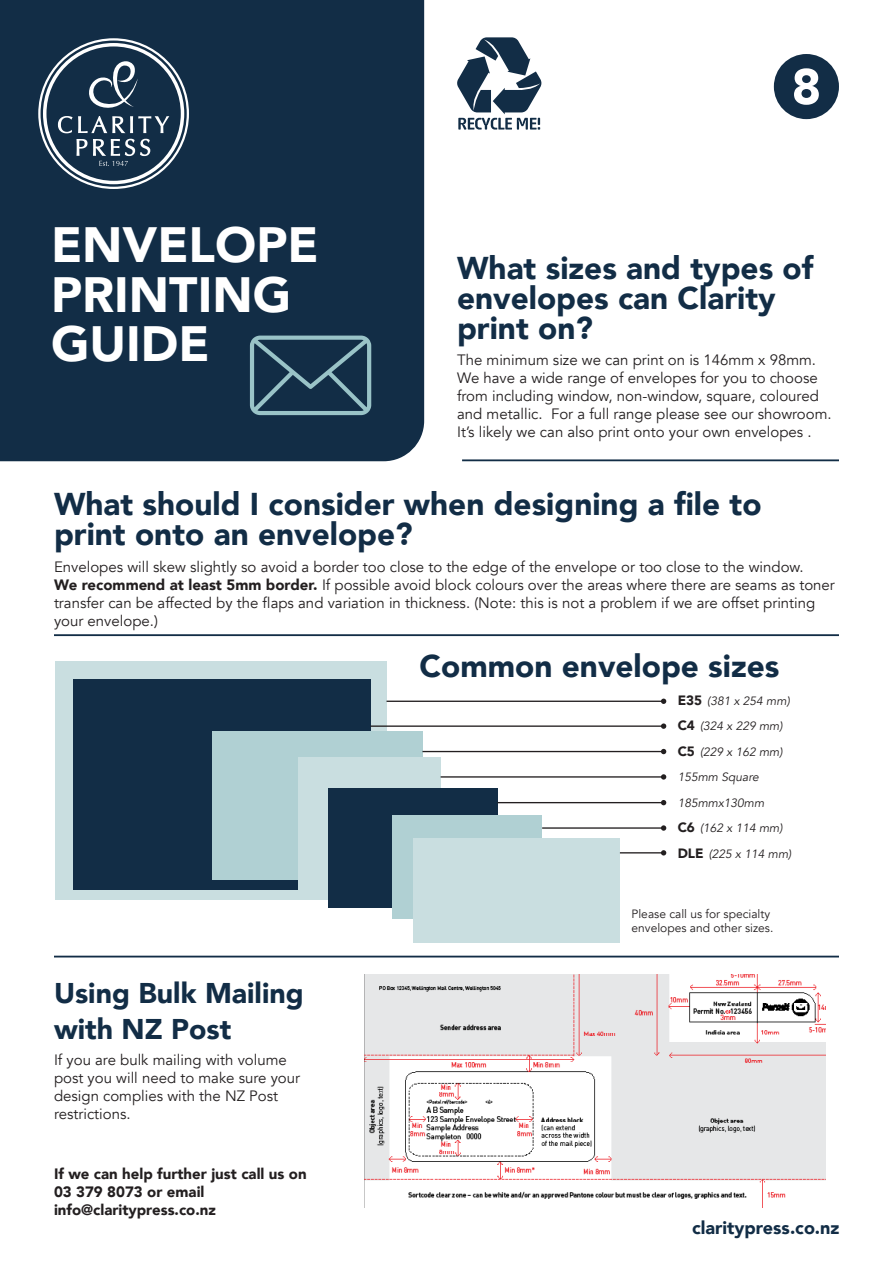
<style>
.page{position:relative;width:893px;height:1263px;background:#fff}
.page>*{position:absolute;margin:0;border:0;box-sizing:border-box;transform-origin:0 0}
.t1{font:900 49.5px "Avenir";color:#fff}
.t2{font:900 31.5px/30px "Avenir";color:#122d46}
.t3{font:900 28.5px "Avenir";color:#122d46}
.t4{font:900 18px "Avenir";color:#122d46}
.t5{font:15px/18px "Avenir";color:#231f20}
.t6{font:900 15px "Avenir";color:#231f20}
.t7{font:italic 12px "Avenir";color:#231f20}
.t8{font:12px "Avenir";color:#231f20}
.s1{font-weight:900}
.s2{font-weight:900;font-style:normal;font-size:13.5px}
</style>
<div class="page">
<div style="left:55px;top:661px;width:332px;height:238px;background:#c9dee0"></div>
<div style="left:0;top:0;width:424px;height:461px;background:#122d46"></div>
<div style="left:774px;top:54px;width:65px;height:65px;background:#122d46;border-radius:50%"></div>
<hr style="left:462px;top:459px;width:377px;height:2px;background:#122d46">
<hr style="left:54px;top:634px;width:785px;height:2px;background:#122d46">
<img style="left:364px;top:974px;width:461px;height:234px">
<svg style="left:250px;top:336px;width:121px;height:79px;background:#345367"></svg>
<div style="left:73px;top:680px;width:298px;height:210px;background:#122d46"></div>
<div style="left:212px;top:731px;width:210px;height:149px;background:#b0d0d3"></div>
<div style="left:298px;top:757px;width:143px;height:142px;background:#c9dee0"></div>
<hr style="left:371px;top:725px;width:293px;height:2px;background:#231f20">
<svg style="left:661px;top:723px;width:5px;height:6px"></svg>
<hr style="left:387px;top:701px;width:277px;height:1px;background:#231f20">
<svg style="left:661px;top:699px;width:5px;height:5px"></svg>
<hr style="left:422px;top:751px;width:242px;height:1px;background:#231f20">
<svg style="left:661px;top:749px;width:5px;height:5px"></svg>
<hr style="left:441px;top:776px;width:223px;height:2px;background:#231f20">
<svg style="left:661px;top:774px;width:5px;height:6px"></svg>
<div style="left:328px;top:788px;width:169px;height:119px;background:#122d46"></div>
<div style="left:392px;top:815px;width:150px;height:104px;background:#b0d0d3"></div>
<div style="left:413px;top:838px;width:207px;height:105px;background:#c9dee0"></div>
<hr style="left:542px;top:827px;width:122px;height:2px;background:#231f20">
<svg style="left:661px;top:825px;width:5px;height:6px"></svg>
<hr style="left:497px;top:802px;width:167px;height:1px;background:#231f20">
<svg style="left:661px;top:800px;width:5px;height:5px"></svg>
<hr style="left:620px;top:852px;width:44px;height:1px;background:#231f20">
<svg style="left:661px;top:850px;width:5px;height:5px"></svg>
<svg style="left:794px;top:68px;width:25px;height:37px"></svg>
<svg style="left:457px;top:37px;width:85px;height:93px"></svg>
<hr style="left:54px;top:956px;width:785px;height:1px;background:#122d46">
<svg style="left:38px;top:38px;width:151px;height:151px;background:#3c5267"></svg>
<p class="t1" style="left:51px;top:202px;width:269px">ENVELOPE</p>
<p class="t1" style="left:51px;top:252px;width:242px">PRINTING</p>
<p class="t1" style="left:51px;top:301px;width:160px">GUIDE</p>
<p class="t2" style="left:457px;top:252px;width:358px">What sizes and types of envelopes can Clarity print on?</p>
<p class="t5" style="left:457px;top:352px;width:376px">The minimum size we can print on is 146mm x 98mm.<br>We have a wide range of envelopes for you to choose from including window, non-window, square, coloured and metallic. For a full range please see our showroom.<br>It’s likely we can also print onto your own envelopes .</p>
<p class="t2" style="left:54px;top:489px;width:709px">What should I consider when designing a file to print onto an envelope?</p>
<p class="t5" style="left:54px;top:558px;width:782px">Envelopes will skew slightly so avoid a border too close to the edge of the envelope or too close to the window.<br><span class="s1">We recommend at least 5mm border.</span> If possible avoid block colours over the areas where there are seams as toner transfer can be affected by the flaps and variation in thickness. (Note: this is not a problem if we are offset printing your envelope.)</p>
<p class="t2" style="left:420px;top:650px;width:361px">Common envelope sizes</p>
<p class="t7" style="left:678px;top:694px;width:114px"><span class="s2">E35</span> (381 x 254 mm)</p>
<p class="t7" style="left:678px;top:719px;width:106px"><span class="s2">C4</span> (324 x 229 mm)</p>
<p class="t7" style="left:678px;top:745px;width:106px"><span class="s2">C5</span> (229 x 162 mm)</p>
<p class="t7" style="left:678px;top:770px;width:83px">155mm Square</p>
<p class="t7" style="left:678px;top:796px;width:88px">185mmx130mm</p>
<p class="t7" style="left:678px;top:821px;width:106px"><span class="s2">C6</span> (162 x 114 mm)</p>
<p class="t7" style="left:678px;top:847px;width:115px"><span class="s2">DLE</span> (225 x 114 mm)</p>
<p class="t3" style="left:54px;top:969px;width:251px">Using Bulk Mailing</p>
<p class="t3" style="left:54px;top:1004px;width:179px">with NZ Post</p>
<p class="t5" style="left:54px;top:1051px;width:248px">If you are bulk mailing with volume post you will need to make sure your design complies with the NZ Post restrictions.</p>
<p class="t6" style="left:54px;top:1161px;width:254px">If we can help further just call us on</p>
<p class="t6" style="left:54px;top:1179px;width:152px">03 379 8073 or email</p>
<p class="t6" style="left:54px;top:1197px;width:163px">info@claritypress.co.nz</p>
<p class="t8" style="left:632px;top:906px;width:140px">Please call us for specialty</p>
<p class="t8" style="left:632px;top:921px;width:143px">envelopes and other sizes.</p>
<p class="t4" style="left:692px;top:1213px;width:149px">claritypress.co.nz</p>
</div>
